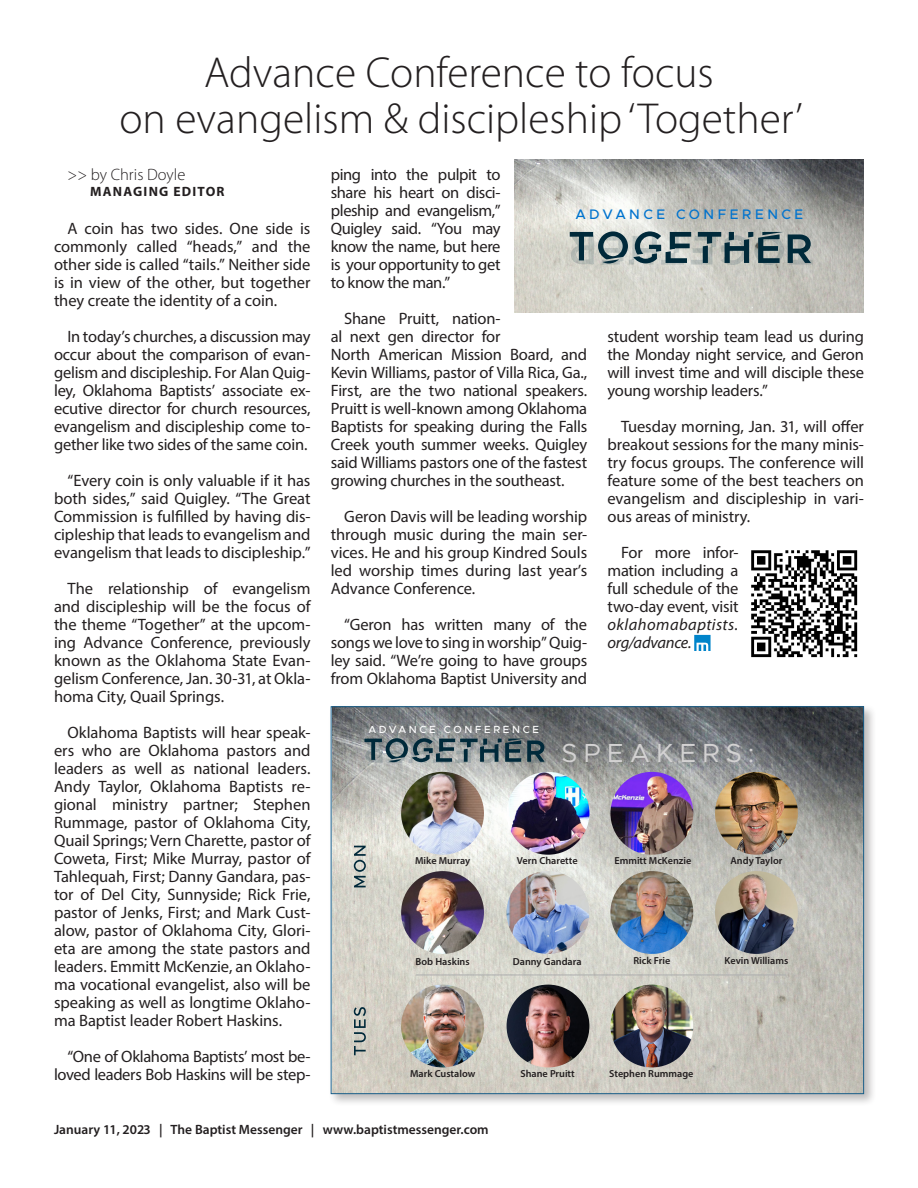
<style>
.page{position:relative;width:918px;height:1188px;background:#fff}
.page>*{position:absolute;margin:0;border:0;box-sizing:border-box;transform-origin:0 0}
.Headline{font:300 43.5px "Myriad Pro";color:#231f20}
.t1{font:26.25px "Metropolis";letter-spacing:.245em;color:#d3d2d2}
.Body_Copy{font:16.5px/18px "Myriad Pro";letter-spacing:-.01em;color:#231f20;text-align:justify}
.Body_Copy_Byline{font:300 16.5px "Myriad Pro";color:#231f20}
.t2{font:500 13.95px "Metropolis";letter-spacing:.25em;color:#0073ce}
.t3{font:600 13.5px "Myriad Pro";color:#231f20}
.BodyCopy_BylineTitle{font:700 13.5px "Myriad Pro";letter-spacing:.09em;color:#231f20}
.t4{font:500 10.35px "Metropolis";letter-spacing:.255em;color:#fff}
.t5{font:600 10.2px "Myriad Pro";color:#231f20}
.s1{font-style:italic}
</style>
<div class="page">
<svg style="left:694px;top:635px;width:17px;height:16px"></svg>
<div style="left:328px;top:703px;width:548px;height:404px;background:#231f20;opacity:.3"></div>
<img style="left:333px;top:708px;width:529px;height:384px">
<img style="left:608px;top:977px;width:88px;height:111px">
<img style="left:534px;top:982px;width:57px;height:85px">
<img style="left:358px;top:981px;width:176px;height:86px">
<img style="left:696px;top:870px;width:121px;height:91px">
<img style="left:608px;top:876px;width:87px;height:110px">
<img style="left:499px;top:868px;width:92px;height:93px">
<img style="left:400px;top:870px;width:85px;height:85px">
<img style="left:714px;top:772px;width:85px;height:83px">
<img style="left:587px;top:770px;width:113px;height:106px">
<img style="left:506px;top:772px;width:84px;height:84px">
<img style="left:401px;top:772px;width:83px;height:83px">
<svg style="left:354px;top:1007px;width:12px;height:48px"></svg>
<svg style="left:354px;top:846px;width:12px;height:41px"></svg>
<hr style="left:416px;top:975px;width:370px;height:1px;background:#adaeae">
<svg style="left:364px;top:738px;width:182px;height:25px;background:#66767c"></svg>
<img style="left:514px;top:160px;width:350px;height:152px">
<svg style="left:570px;top:231px;width:243px;height:34px;background:#849394"></svg>
<img style="left:751px;top:550px;width:107px;height:108px">
<p class="Headline" style="left:204px;top:46px;width:511px">Advance Conference to focus</p>
<p class="Headline" style="left:119px;top:92px;width:685px">on evangelism &amp; discipleship ‘Together’</p>
<p class="Body_Copy_Byline" style="left:68px;top:165px;width:119px">&gt;&gt; by Chris Doyle</p>
<p class="BodyCopy_BylineTitle" style="left:90px;top:183px;width:136px">MANAGING EDITOR</p>
<p class="Body_Copy" style="left:54px;top:219px;width:258px;text-indent:14px">A coin has two sides. One side is commonly called “heads,” and the other side is called “tails.” Neither side is in view of the other, but together they create the identity of a coin.</p>
<p class="Body_Copy" style="left:54px;top:327px;width:258px;text-indent:14px">In today’s churches, a discussion may occur about the comparison of evan&shy;gelism and discipleship. For Alan Quig&shy;ley, Oklahoma Baptists’ associate ex&shy;ecutive director for church resources, evangelism and discipleship come to&shy;gether like two sides of the same coin.</p>
<p class="Body_Copy" style="left:54px;top:471px;width:258px;text-indent:14px">“Every coin is only valuable if it has both sides,” said Quigley. “The Great Commission is fulfilled by having dis&shy;cipleship that leads to evangelism and evangelism that leads to discipleship.”</p>
<p class="Body_Copy" style="left:54px;top:579px;width:258px;text-indent:14px">The relationship of evangelism and discipleship will be the focus of the theme “Together” at the upcom&shy;ing Advance Conference, previously known as the Oklahoma State Evan&shy;gelism Conference, Jan. 30-31, at Okla&shy;homa City, Quail Springs.</p>
<p class="Body_Copy" style="left:54px;top:723px;width:258px;text-indent:14px">Oklahoma Baptists will hear speak&shy;ers who are Oklahoma pastors and leaders as well as national leaders.<br>Andy Taylor, Oklahoma Baptists re&shy;gional ministry partner; Stephen Rummage, pastor of Oklahoma City, Quail Springs; Vern Charette, pastor of Coweta, First; Mike Murray, pastor of Tahlequah, First; Danny Gandara, pas&shy;tor of Del City, Sunnyside; Rick Frie, pastor of Jenks, First; and Mark Cust&shy;alow, pastor of Oklahoma City, Glori&shy;eta are among the state pastors and leaders. Emmitt McKenzie, an Oklaho&shy;ma vocational evangelist, also will be speaking as well as longtime Oklaho&shy;ma Baptist leader Robert Haskins.</p>
<p class="Body_Copy" style="left:54px;top:1047px;width:258px;text-align:right">“One of Oklahoma Baptists’ most be&shy;loved leaders Bob Haskins will be step-</p>
<p class="Body_Copy" style="left:331px;top:165px;width:171px">ping into the pulpit to share his heart on disci&shy;pleship and evangelism,” Quigley said. “You may know the name, but here is your opportunity to get to know the man.”</p>
<p class="Body_Copy" style="left:331px;top:309px;width:258px;text-align:left;text-indent:14px">Shane Pruitt, nation-<br>al next gen director for<br>North American Mission Board, and Kevin Williams, pastor of Villa Rica, Ga., First, are the two national speakers.<br>Pruitt is well-known among Oklahoma Baptists for speaking during the Falls Creek youth summer weeks. Quigley said Williams pastors one of the fastest growing churches in the southeast.</p>
<p class="Body_Copy" style="left:331px;top:507px;width:258px;text-indent:14px">Geron Davis will be leading worship through music during the main ser&shy;vices. He and his group Kindred Souls led worship times during last year’s Advance Conference.</p>
<p class="Body_Copy" style="left:331px;top:615px;width:258px;text-indent:14px">“Geron has written many of the songs we love to sing in worship” Quig&shy;ley said. “We’re going to have groups from Oklahoma Baptist University and</p>
<p class="t2" style="left:575px;top:206px;width:230px">ADVANCE CONFERENCE</p>
<p class="Body_Copy" style="left:608px;top:327px;width:258px">student worship team lead us during the Monday night service, and Geron will invest time and will disciple these young worship leaders.”</p>
<p class="Body_Copy" style="left:608px;top:417px;width:258px;text-indent:14px">Tuesday morning, Jan. 31, will offer breakout sessions for the many minis&shy;try focus groups. The conference will feature some of the best teachers on evangelism and discipleship in vari&shy;ous areas of ministry.</p>
<p class="Body_Copy" style="left:608px;top:543px;width:132px;text-indent:14px">For more infor&shy;mation including a full schedule of the two-day event, visit <span class="s1">oklahomabaptists. org/advance.</span></p>
<p class="t4" style="left:369px;top:723px;width:172px">ADVANCE CONFERENCE</p>
<p class="t1" style="left:561px;top:736px;width:195px">SPEAKERS:</p>
<p class="t5" style="left:517px;top:854px;width:62px">Vern Charette</p>
<p class="t5" style="left:614px;top:854px;width:78px">Emmitt McKenzie</p>
<p class="t5" style="left:415px;top:854px;width:57px">Mike Murray</p>
<p class="t5" style="left:731px;top:854px;width:53px">Andy Taylor</p>
<p class="t5" style="left:416px;top:955px;width:56px">Bob Haskins</p>
<p class="t5" style="left:633px;top:955px;width:38px">Rick Frie</p>
<p class="t5" style="left:725px;top:955px;width:65px">Kevin Williams</p>
<p class="t5" style="left:513px;top:955px;width:70px">Danny Gandara</p>
<p class="t5" style="left:410px;top:1067px;width:67px">Mark Custalow</p>
<p class="t5" style="left:520px;top:1067px;width:56px">Shane Pruitt</p>
<p class="t5" style="left:609px;top:1067px;width:86px">Stephen Rummage</p>
<p class="t3" style="left:54px;top:1121px;width:436px">January 11, 2023 | The Baptist Messenger | www.baptistmessenger.com</p>
</div>
